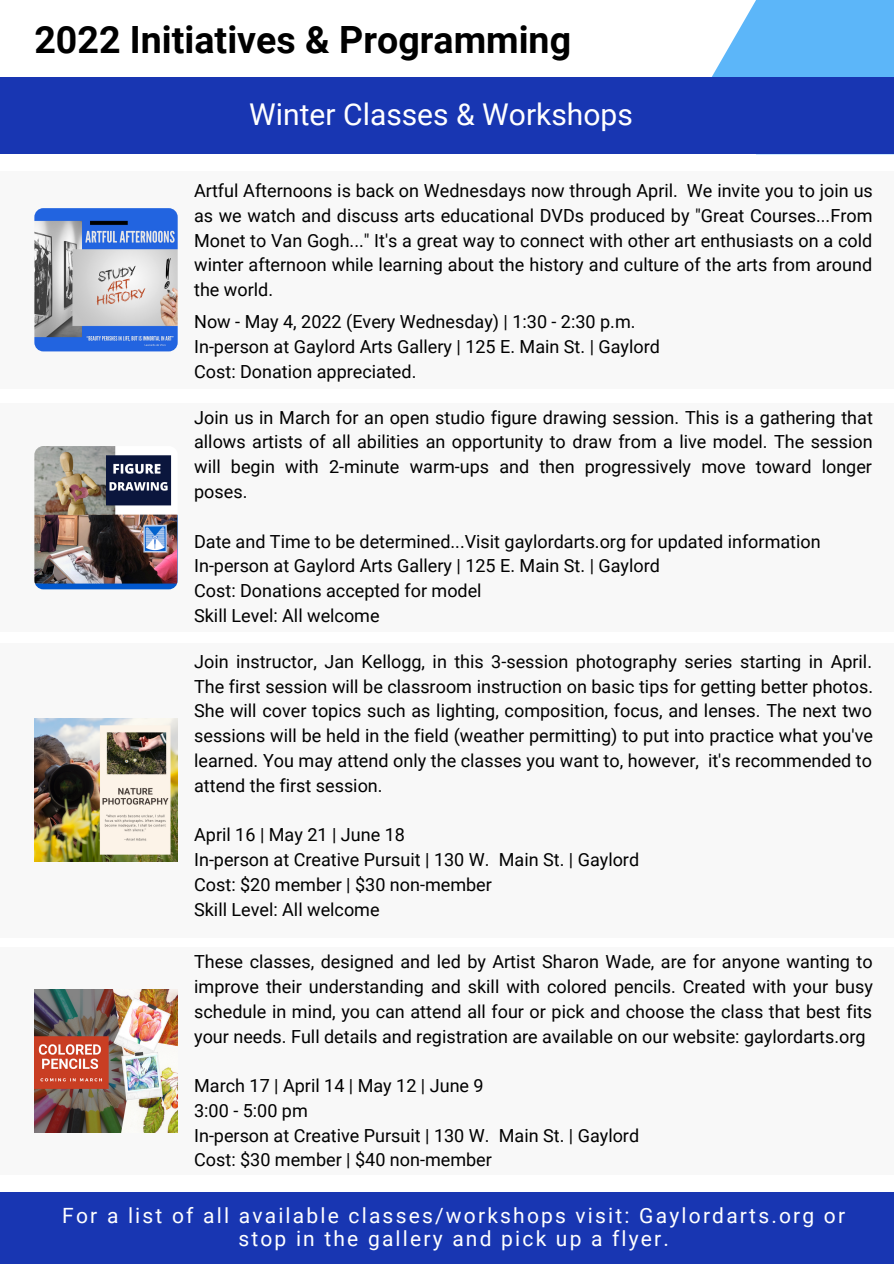
<style>
.page{position:relative;width:894px;height:1264px;background:#fff}
.page>*{position:absolute;margin:0;border:0;box-sizing:border-box;transform-origin:0 0}
.t1{font:700 37.5px "Roboto";color:#000}
.t2{font:30px "Roboto";color:#fff}
.t3{font:21px/23.7px "Roboto";letter-spacing:.105em;color:#fff;text-align:center}
.t4{font:18px/24.8px "Roboto";color:#000;text-align:justify}
</style>
<div class="page">
<svg style="left:711px;top:0;width:182px;height:154px;background:#6fbdf8"></svg>
<div style="left:0;top:77px;width:893px;height:76px;background:#1836b2"></div>
<div style="left:0;top:1191px;width:893px;height:72px;background:#1836b2"></div>
<div style="left:0;top:171px;width:893px;height:217px;background:#f8f8f8"></div>
<img style="left:34px;top:208px;width:144px;height:143px;border-radius:9px">
<div style="left:0;top:403px;width:893px;height:229px;background:#f8f8f8"></div>
<img style="left:34px;top:446px;width:144px;height:143px;border-radius:9px">
<div style="left:0;top:643px;width:893px;height:294px;background:#f8f8f8"></div>
<img style="left:34px;top:718px;width:143px;height:143px">
<div style="left:0;top:947px;width:893px;height:228px;background:#f8f8f8"></div>
<img style="left:34px;top:989px;width:143px;height:143px">
<p class="t1" style="left:34px;top:19px;width:538px">2022 Initiatives &amp; Programming</p>
<p class="t2" style="left:249px;top:97px;width:385px">Winter Classes &amp; Workshops</p>
<p class="t4" style="left:194px;top:178px;width:680px">Artful Afternoons is back on Wednesdays now through April. We invite you to join us as we watch and discuss arts educational DVDs produced by "Great Courses...From Monet to Van Gogh..." It's a great way to connect with other art enthusiasts on a cold winter afternoon while learning about the history and culture of the arts from around the world.</p>
<p class="t4" style="left:194px;top:309px;width:442px">Now - May 4, 2022 (Every Wednesday) | 1:30 - 2:30 p.m.</p>
<p class="t4" style="left:194px;top:334px;width:467px">In-person at Gaylord Arts Gallery | 125 E. Main St. | Gaylord</p>
<p class="t4" style="left:194px;top:359px;width:224px">Cost: Donation appreciated.</p>
<p class="t4" style="left:194px;top:405px;width:680px">Join us in March for an open studio figure drawing session. This is a gathering that allows artists of all abilities an opportunity to draw from a live model. The session will begin with 2-minute warm-ups and then progressively move toward longer poses.</p>
<p class="t4" style="left:194px;top:529px;width:628px">Date and Time to be determined...Visit gaylordarts.org for updated information</p>
<p class="t4" style="left:194px;top:554px;width:467px">In-person at Gaylord Arts Gallery | 125 E. Main St. | Gaylord</p>
<p class="t4" style="left:194px;top:578px;width:289px">Cost: Donations accepted for model</p>
<p class="t4" style="left:194px;top:603px;width:187px">Skill Level: All welcome</p>
<p class="t4" style="left:194px;top:649px;width:680px">Join instructor, Jan Kellogg, in this 3-session photography series starting in April.<br>The first session will be classroom instruction on basic tips for getting better photos.<br>She will cover topics such as lighting, composition, focus, and lenses. The next two sessions will be held in the field (weather permitting) to put into practice what you've learned. You may attend only the classes you want to, however, it's recommended to attend the first session.</p>
<p class="t4" style="left:194px;top:822px;width:212px">April 16 | May 21 | June 18</p>
<p class="t4" style="left:194px;top:847px;width:446px">In-person at Creative Pursuit | 130 W. Main St. | Gaylord</p>
<p class="t4" style="left:194px;top:872px;width:299px">Cost: $20 member | $30 non-member</p>
<p class="t4" style="left:194px;top:897px;width:187px">Skill Level: All welcome</p>
<p class="t4" style="left:194px;top:949px;width:680px">These classes, designed and led by Artist Sharon Wade, are for anyone wanting to improve their understanding and skill with colored pencils. Created with your busy schedule in mind, you can attend all four or pick and choose the class that best fits your needs. Full details and registration are available on our website: gaylordarts.org</p>
<p class="t4" style="left:194px;top:1073px;width:291px">March 17 | April 14 | May 12 | June 9</p>
<p class="t4" style="left:194px;top:1098px;width:115px">3:00 - 5:00 pm</p>
<p class="t4" style="left:194px;top:1123px;width:446px">In-person at Creative Pursuit | 130 W. Main St. | Gaylord</p>
<p class="t4" style="left:194px;top:1147px;width:299px">Cost: $30 member | $40 non-member</p>
<p class="t3" style="left:62px;top:1203px;width:784px">For a list of all available classes/workshops visit: Gaylordarts.org or stop in the gallery and pick up a flyer.</p>
</div>
